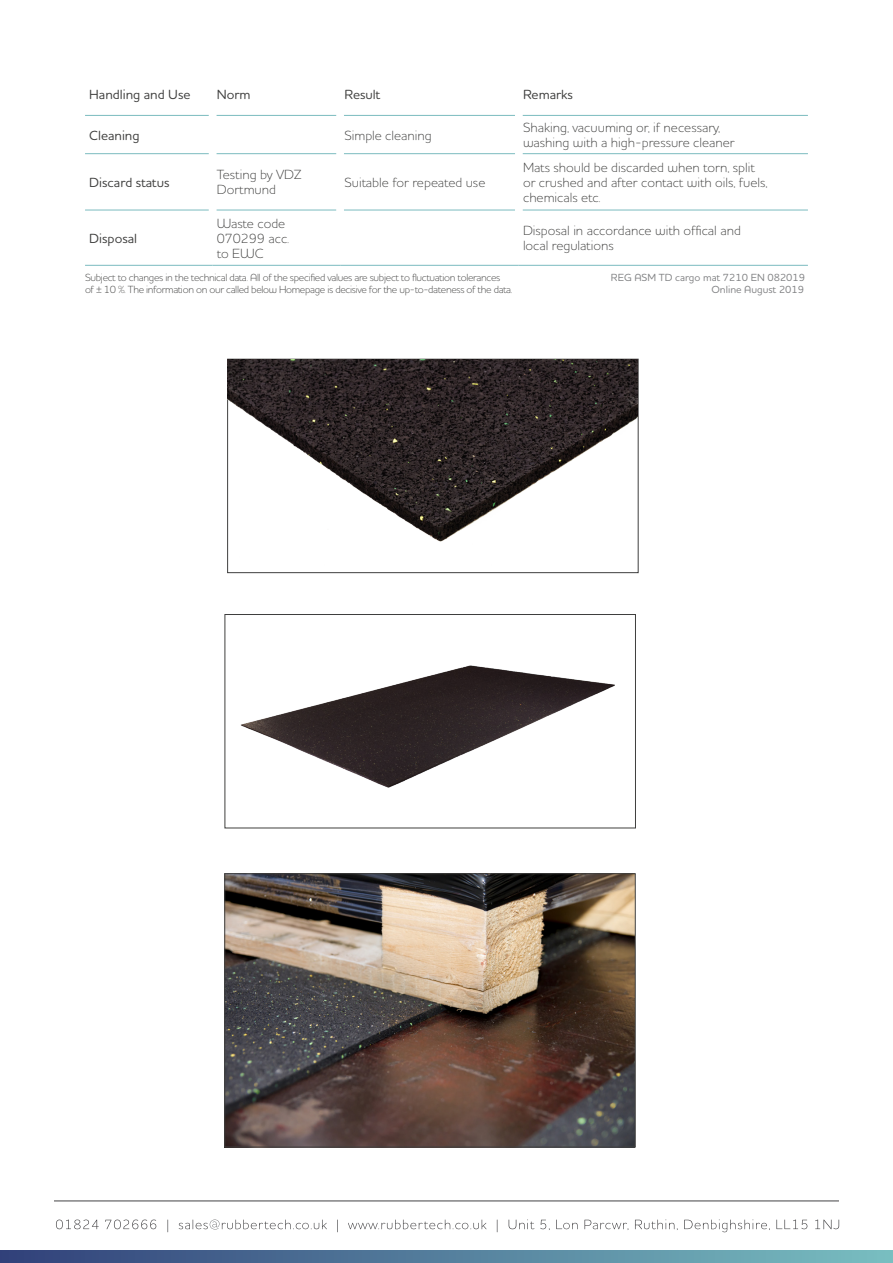
<style>
.page{position:relative;width:893px;height:1263px;background:#fff}
.page>*{position:absolute;margin:0;border:0;box-sizing:border-box;transform-origin:0 0}
.t1{font:300 13.5px/15px "Houschka Rounded";color:#3f3f3e}
.t2{font:500 13.5px "Houschka Rounded";color:#3f3f3e}
.t3{font:300 10.5px/12.6px "Houschka Rounded";letter-spacing:-.03em;color:#3f3f3e}
.t4{font:500 10.5px/12.6px "Houschka Rounded";color:#808183;text-align:right}
</style>
<div class="page">
<hr style="left:85px;top:115px;width:124px;height:1px;background:#7bbbbf">
<hr style="left:216px;top:115px;width:120px;height:1px;background:#7bbbbf">
<hr style="left:344px;top:115px;width:171px;height:1px;background:#7bbbbf">
<hr style="left:522px;top:115px;width:286px;height:1px;background:#7bbbbf">
<hr style="left:85px;top:153px;width:124px;height:1px;background:#7bbbbf">
<hr style="left:216px;top:153px;width:120px;height:1px;background:#7bbbbf">
<hr style="left:344px;top:153px;width:171px;height:1px;background:#7bbbbf">
<hr style="left:522px;top:153px;width:286px;height:1px;background:#7bbbbf">
<hr style="left:85px;top:210px;width:124px;height:1px;background:#7bbbbf">
<hr style="left:216px;top:210px;width:120px;height:1px;background:#7bbbbf">
<hr style="left:344px;top:210px;width:171px;height:1px;background:#7bbbbf">
<hr style="left:522px;top:210px;width:286px;height:1px;background:#7bbbbf">
<hr style="left:85px;top:265px;width:128px;height:1px;background:#7bbbbf">
<hr style="left:213px;top:265px;width:127px;height:1px;background:#7bbbbf">
<hr style="left:340px;top:265px;width:179px;height:1px;background:#7bbbbf">
<hr style="left:519px;top:265px;width:289px;height:1px;background:#7bbbbf">
<svg style="left:56px;top:1219px;width:783px;height:13px"></svg>
<hr style="left:54px;top:1201px;width:785px;height:1px;background:#434244">
<svg style="left:0;top:1250px;width:893px;height:13px"></svg>
<img style="left:228px;top:359px;width:409px;height:215px">
<img style="left:225px;top:573px;width:402px;height:256px">
<div style="left:225px;top:614px;width:411px;height:214px;border:1px solid #3f3f3e"></div>
<img style="left:226px;top:875px;width:408px;height:270px">
<div style="left:224px;top:873px;width:412px;height:274px;border:1px solid #3f3f3e"></div>
<p class="t2" style="left:89px;top:86px;width:103px">Handling and Use</p>
<p class="t2" style="left:217px;top:86px;width:35px">Norm</p>
<p class="t2" style="left:344px;top:86px;width:37px">Result</p>
<p class="t2" style="left:523px;top:86px;width:51px">Remarks</p>
<p class="t2" style="left:89px;top:126px;width:52px">Cleaning</p>
<p class="t1" style="left:344px;top:127px;width:89px">Simple cleaning</p>
<p class="t1" style="left:523px;top:120px;width:213px">Shaking, vacuuming or, if necessary, washing with a high-pressure cleaner</p>
<p class="t2" style="left:89px;top:173px;width:82px">Discard status</p>
<p class="t1" style="left:217px;top:167px;width:86px">Testing by VDZ<br>Dortmund</p>
<p class="t1" style="left:344px;top:174px;width:142px">Suitable for repeated use</p>
<p class="t1" style="left:523px;top:159px;width:246px">Mats should be discarded when torn, split or crushed and after contact with oils, fuels, chemicals etc.</p>
<p class="t1" style="left:217px;top:215px;width:74px">Waste code<br>070299 acc. to EWC</p>
<p class="t1" style="left:523px;top:223px;width:219px">Disposal in accordance with offical and local regulations</p>
<p class="t4" style="left:611px;top:270px;width:196px">REG ASM TD cargo mat 7210 EN 082019<br>Online August 2019</p>
<p class="t2" style="left:89px;top:229px;width:49px">Disposal</p>
<p class="t3" style="left:85px;top:270px;width:429px">Subject to changes in the technical data. All of the specified values are subject to fluctuation tolerances<br>of ± 10 %. The information on our called below Homepage is decisive for the up-to-dateness of the data.</p>
</div>
